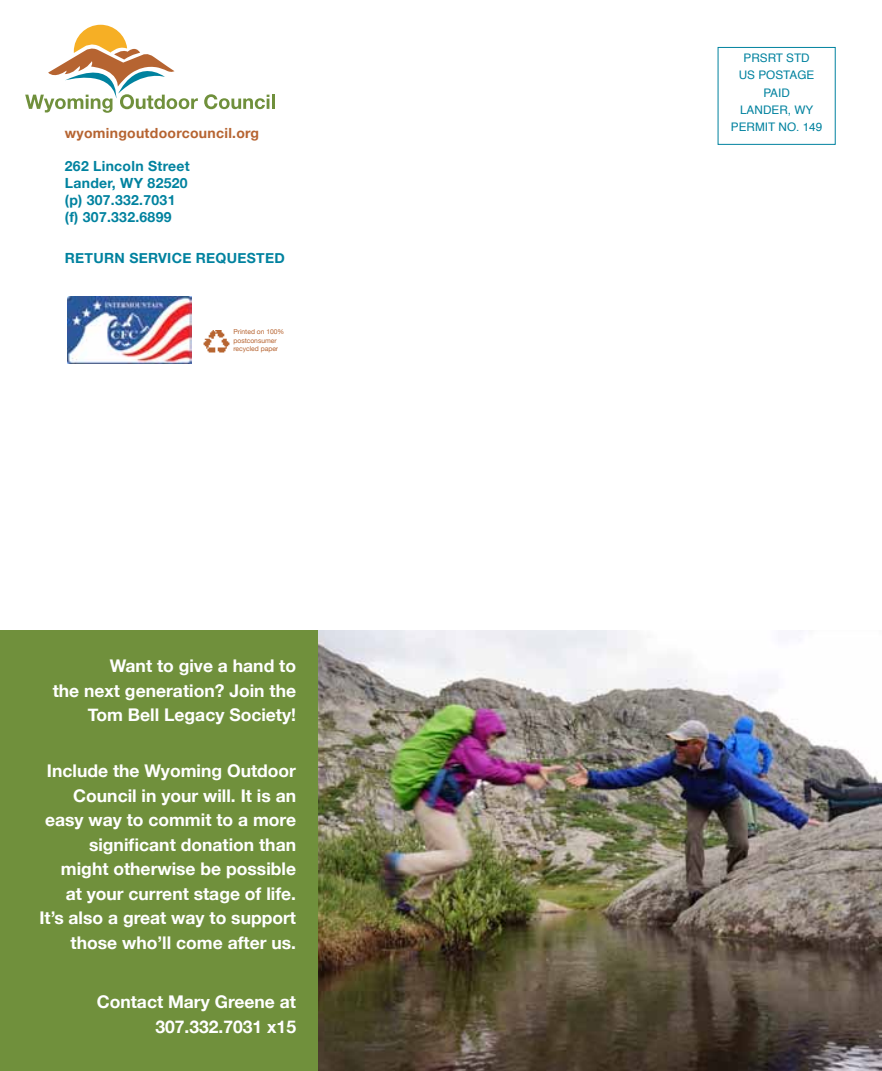
<style>
.page{position:relative;width:882px;height:1071px;background:#fff}
.page>*{position:absolute;margin:0;border:0;box-sizing:border-box;transform-origin:0 0}
.t1{font:700 17.5px/24.5px "Helvetica Neue";color:#fff;text-align:right}
.t2{font:700 14px/16.8px "Helvetica Neue";letter-spacing:.02em;color:#00829f}
.t3{font:700 14px "Helvetica Neue";letter-spacing:.02em;color:#b66431}
.t4{font:11.72px/17.3px "Helvetica";color:#00829f;text-align:center}
.t5{font:6.83px/8.2px "Helvetica Neue";color:#b66431}
</style>
<div class="page">
<svg style="left:25px;top:25px;width:173px;height:88px"></svg>
<svg style="left:204px;top:94px;width:65px;height:15px"></svg>
<hr style="left:272px;top:95px;width:3px;height:14px;background:#70903c">
<img style="left:203px;top:330px;width:27px;height:23px">
<img style="left:67px;top:296px;width:124px;height:67px">
<div style="left:718px;top:47px;width:117px;height:98px;border:1px solid #00829f"></div>
<img style="left:318px;top:630px;width:564px;height:441px">
<div style="left:0;top:630px;width:318px;height:441px;background:#70903c"></div>
<p class="t3" style="left:65px;top:122px;width:196px">wyomingoutdoorcouncil.org</p>
<p class="t2" style="left:65px;top:158px;width:126px">262 Lincoln Street<br>Lander, WY 82520 (p) 307.332.7031 (f) 307.332.6899</p>
<p class="t2" style="left:65px;top:250px;width:221px">RETURN SERVICE REQUESTED</p>
<p class="t5" style="left:233px;top:328px;width:52px">Printed on 100% postconsumer recycled paper</p>
<p class="t1" style="left:53px;top:654px;width:245px">Want to give a hand to<br>the next generation? Join the<br>Tom Bell Legacy Society!</p>
<p class="t1" style="left:39px;top:759px;width:258px">Include the Wyoming Outdoor<br>Council in your will. It is an easy way to commit to a more significant donation than might otherwise be possible<br>at your current stage of life.<br>It’s also a great way to support those who’ll come after us.</p>
<p class="t1" style="left:97px;top:990px;width:201px">Contact Mary Greene at<br>307.332.7031 x15</p>
<p class="t4" style="left:731px;top:50px;width:93px">PRSRT STD<br>US POSTAGE<br>PAID<br>LANDER, WY<br>PERMIT NO. 149</p>
</div>
